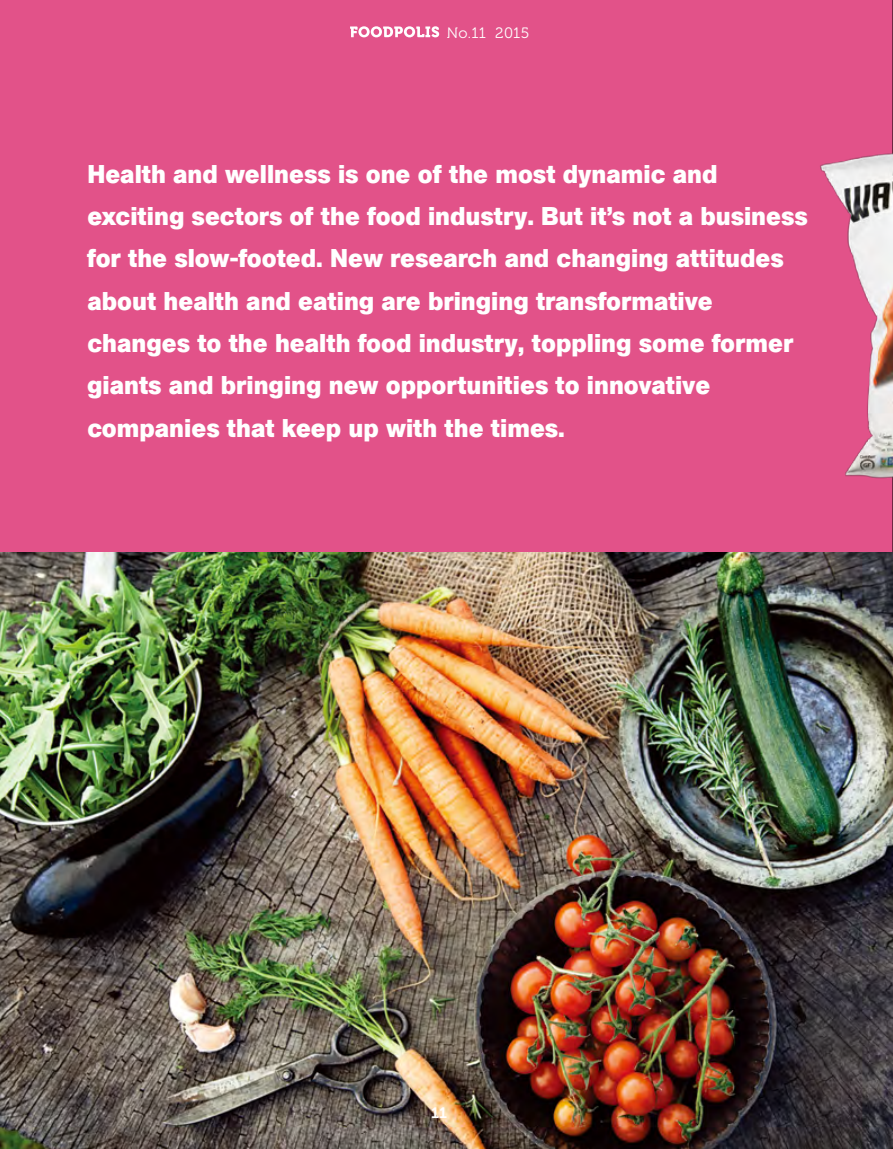
<style>
.page{position:relative;width:893px;height:1149px;background:#fff}
.page>*{position:absolute;margin:0;border:0;box-sizing:border-box;transform-origin:0 0}
.t1{font:700 25.5px/42.3px "AG Book BQ";color:#fff}
.t2{font:15px "Museo 300";letter-spacing:.02em;color:#fff}
.t3{font:15px "Museo 700";color:#fff}
</style>
<div class="page">
<div style="left:0;top:0;width:893px;height:552px;background:#e25289"></div>
<img style="left:0;top:552px;width:893px;height:596px">
<svg style="left:350px;top:26px;width:89px;height:11px"></svg>
<img style="left:816px;top:125px;width:77px;height:373px">
<p class="t2" style="left:447px;top:24px;width:84px">No.11 2015</p>
<p class="t1" style="left:87px;top:153px;width:722px">Health and wellness is one of the most dynamic and exciting sectors of the food industry. But it’s not a business for the slow-footed. New research and changing attitudes about health and eating are bringing transformative changes to the health food industry, toppling some former giants and bringing new opportunities to innovative companies that keep up with the times.</p>
<p class="t3" style="left:431px;top:1104px;width:17px">11</p>
</div>
